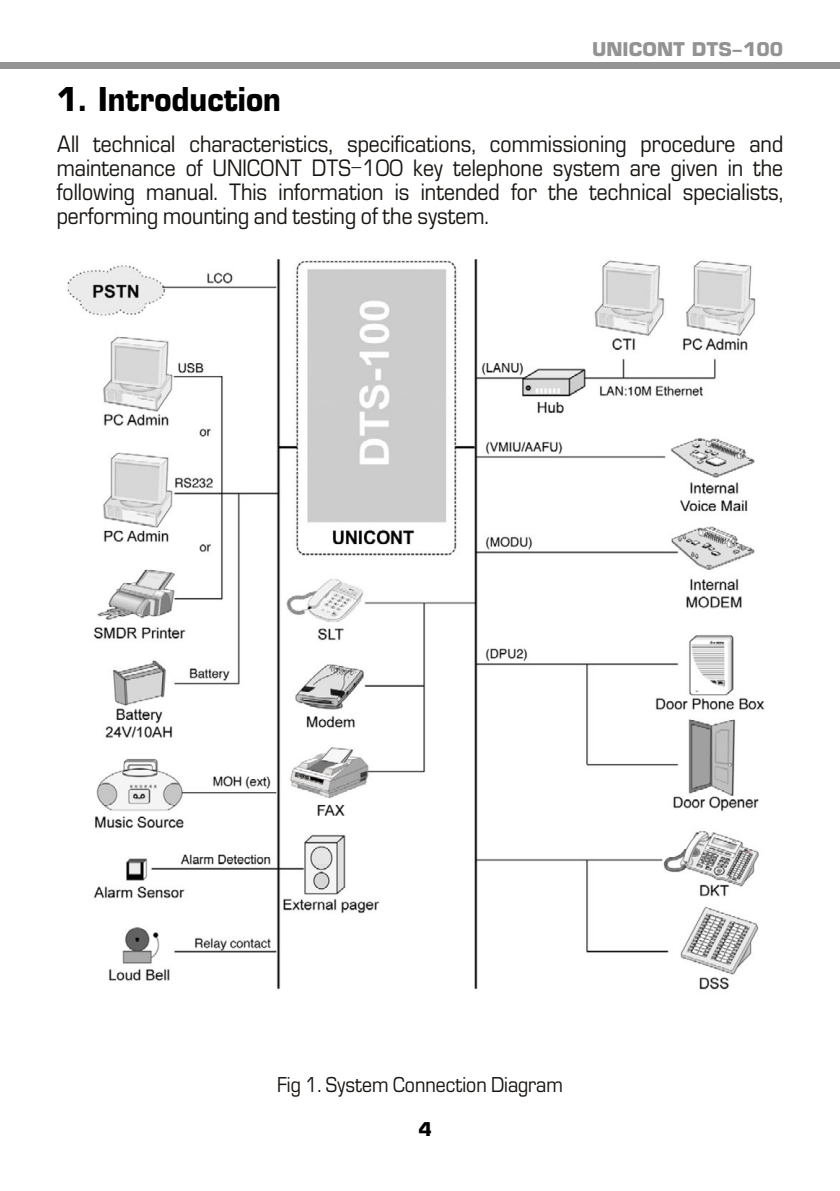
<style>
.page{position:relative;width:840px;height:1191px;background:#fff}
.page>*{position:absolute;margin:0;border:0;box-sizing:border-box;transform-origin:0 0}
.t1{font:700 32px "Europe";color:#000;scale:.9 1}
.t2{font:22px/24px "Europe";color:#181512;text-align:justify;scale:.9 1}
.t3{font:20px "Europe";color:#181512;scale:.9 1}
.t4{font:700 18.4px "Europe";color:#939393}
.t5{font:700 18.4px "Europe";color:#000}
</style>
<div class="page">
<div style="left:0;top:62px;width:839px;height:6px;background:#939393"></div>
<img style="left:67px;top:259px;width:698px;height:731px">
<p class="t4" style="left:591px;top:38px;width:192px">UNICONT DTS-100</p>
<h1 class="t1" style="left:57px;top:80px;width:250px">1. Introduction</h1>
<p class="t2" style="left:57px;top:132px;width:808px">All technical characteristics, specifications, commissioning procedure and maintenance of UNICONT DTS-100 key telephone system are given in the following manual. This information is intended for the technical specialists, performing mounting and testing of the system.</p>
<p class="t3" style="left:277px;top:1073px;width:319px">Fig 1. System Connection Diagram</p>
<p class="t5" style="left:418px;top:1118px;width:15px">4</p>
</div>
